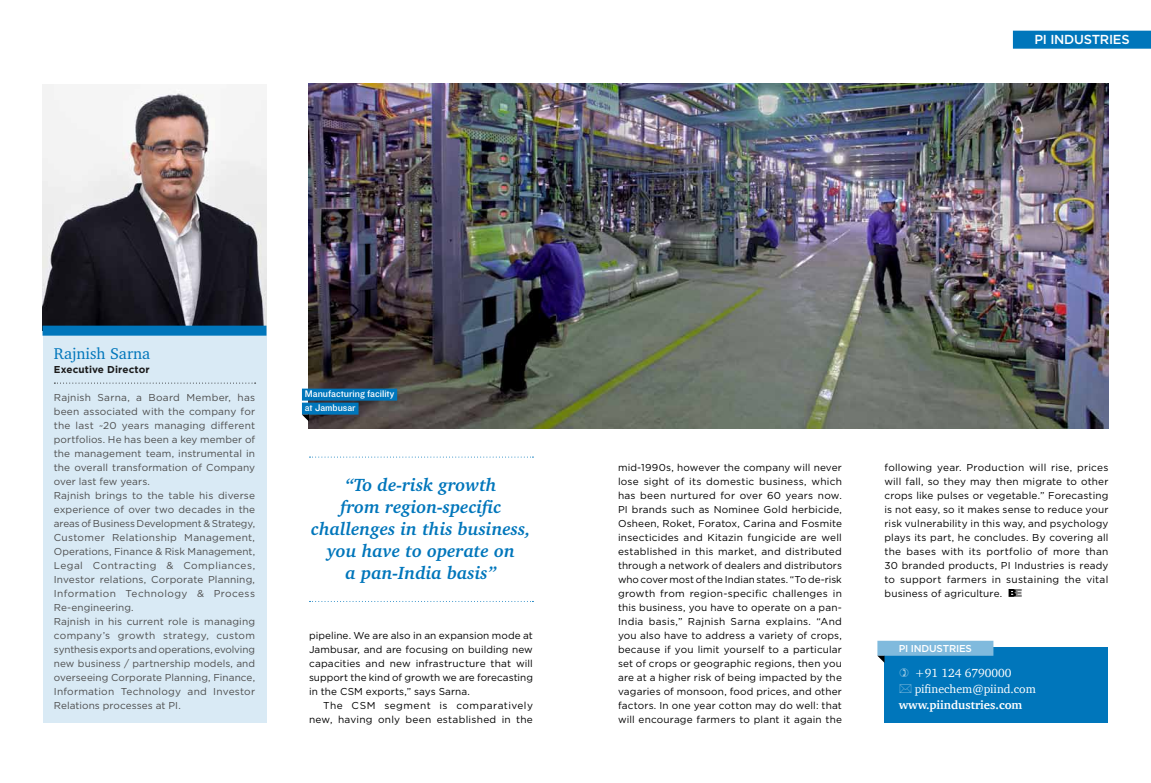
<style>
.page{position:relative;width:1151px;height:783px;background:#fff}
.page>*{position:absolute;margin:0;border:0;box-sizing:border-box;transform-origin:0 0}
.t1{font:italic 700 18px/22px "Charter IT Cby BT";color:#0076bb;text-align:center}
.t2{font:16px "Charter IT Cby BT";color:#0076bb}
.t3{font:500 13px "Gotham";letter-spacing:-.02em;color:#fff}
.t4{font:12px/16px "Charter";color:#fff}
.t5{font:700 12px "Charter";color:#fff}
.t6{font:10px/14px "Gotham";letter-spacing:.015em;color:#000;text-align:justify}
.t7{font:10px/14px "Gotham";letter-spacing:.015em;color:#4d4d4d}
.t8{font:10px/14px "Gotham";letter-spacing:.04em;color:#000;text-align:right}
.t9{font:10px/14px "Knockout HTF31 Junior Middlewt";color:#fff}
.t10{font:700 10px "Gotham";letter-spacing:.01em;color:#1a1a1a}
.t11{font:500 10px "Gotham";letter-spacing:-.02em;color:#fff}
</style>
<div class="page">
<img style="left:309px;top:84px;width:799px;height:344px">
<div style="left:1013px;top:31px;width:138px;height:18px;background:#0076bb"></div>
<svg style="left:309px;top:456px;width:224px;height:1px"></svg>
<svg style="left:1008px;top:589px;width:14px;height:7px"></svg>
<div style="left:43px;top:274px;width:223px;height:448px;background:#d9eaf5"></div>
<img style="left:43px;top:84px;width:223px;height:241px">
<svg style="left:54px;top:382px;width:202px;height:1px"></svg>
<div style="left:43px;top:325px;width:223px;height:10px;background:#0076bb"></div>
<div style="left:302px;top:388px;width:95px;height:12px;background:#0076bb"></div>
<div style="left:302px;top:402px;width:57px;height:12px;background:#0076bb"></div>
<svg style="left:302px;top:414px;width:7px;height:7px"></svg>
<div style="left:884px;top:647px;width:224px;height:75px;background:#0076bb"></div>
<div style="left:877px;top:640px;width:116px;height:15px;background:#80badd"></div>
<svg style="left:877px;top:655px;width:7px;height:7px"></svg>
<h3 class="t3" style="left:1034px;top:31px;width:97px">PI INDUSTRI ES</h3>
<h2 class="t2" style="left:54px;top:343px;width:98px">Rajnish Sarna</h2>
<p class="t10" style="left:54px;top:362px;width:97px">Executive Director</p>
<p class="t7" style="left:54px;top:390px;width:203px">Rajnish Sarna, a Board Member, has been associated with the company for the last ~20 years managing different portfolios. H e has been a key member of the management team, instrumental in the overall transformation of Company over last few years.<br>Rajnish brings to the table his diverse experience of over two decades in the areas of Business Development &amp; Strategy, Customer Relationship Management, Operations, Finance &amp; Risk Management, Legal Contracting &amp; Compliances, I nvestor relations, Corporate Planning, I nformation Technology &amp; Process Re-engineering.<br>Rajnish in his current role is managing company’s growth strategy, custom synthesis exports and operations, evolving new business / partnership models, and overseeing Corporate Planning, Finance, I nformation Technology and I nvestor Relations processes at PI .</p>
<p class="t9" style="left:305px;top:387px;width:91px">Manufacturing facility at Jambusar</p>
<h1 class="t1" style="left:311px;top:473px;width:221px">“To de-risk growth<br>from region-specific challenges in this business, you have to operate on<br>a pan-India basis”</h1>
<p class="t6" style="left:309px;top:628px;width:225px">pipeline. We are also in an expansion mode at Jambusar, and are focusing on building new capacities and new infrastructure that will support the kind of growth we are forecasting in the CS M exports,” says Sarna.</p>
<p class="t8" style="left:309px;top:698px;width:225px">The CS M segment is comparatively new, having only been established in the</p>
<p class="t6" style="left:618px;top:460px;width:225px">mid-1990s, however the company will never lose sight of its domestic business, which has been nurtured for over 60 years now.<br>PI brands such as Nominee Gold herbicide, Osheen, Roket, Foratox, Carina and Fosmite insecticides and Kitazin fungicide are well established in this market, and distributed through a network of dealers and distributors who cover most of the I ndian states. “To de-risk growth from region-specific challenges in this business, you have to operate on a pan-I ndia basis,” Rajnish Sarna explains. “And you also have to address a variety of crops, because if you limit yourself to a particular set of crops or geographic regions, then you are at a higher risk of being impacted by the vagaries of monsoon, food prices, and other factors. I n one year cotton may do well: that will encourage farmers to plant it again the</p>
<p class="t6" style="left:884px;top:460px;width:225px">following year. Production will rise, prices will fall, so they may then migrate to other crops like pulses or vegetable.” Forecasting is not easy, so it makes sense to reduce your risk vulnerability in this way, and psychology plays its part, he concludes. By covering all the bases with its portfolio of more than 30 branded products, PI I ndustries is ready to support farmers in sustaining the vital business of agriculture.</p>
<p class="t11" style="left:899px;top:641px;width:75px">PI INDUSTRI ES</p>
<p class="t4" style="left:915px;top:664px;width:123px">+91 124 6790000 pifinechem@piind.com</p>
<p class="t5" style="left:899px;top:694px;width:125px">www.piindustries.com</p>
</div>
